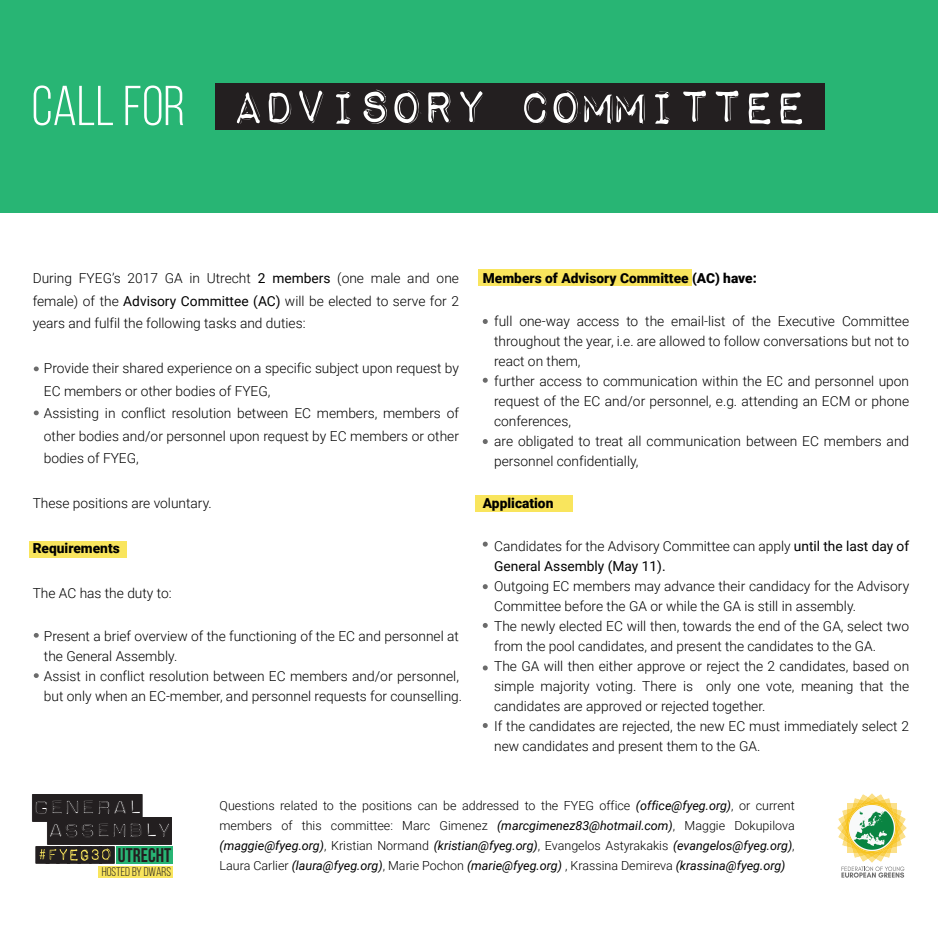
<style>
.page{position:relative;width:938px;height:935px;background:#fff}
.page>*{position:absolute;margin:0;border:0;box-sizing:border-box;transform-origin:0 0}
.t1{font:60.62px "Impact Label Reversed";letter-spacing:-.075em;color:#fff}
.t2{font:39.88px "Dymo";color:#231f20}
.t3{font:700 19.75px "Bebas Neue";color:#231f20}
.t4{font:300 13.75px/20px "Roboto";color:#000}
.t5{font:900 13.75px "Roboto";color:#000}
.t6{font:12.62px "Bebas Neue";color:#231f20}
.t7{font:300 12.5px/20px "Roboto";color:#000;text-align:justify}
.s1{font-family:"Bebas Neue";font-size:56px}
.s2{font-weight:400}
.s3{font-weight:400;font-style:italic}
</style>
<div class="page">
<div style="left:475px;top:495px;width:97px;height:16px;background:#f9e55d"></div>
<div style="left:29px;top:541px;width:97px;height:17px;background:#f9e55d"></div>
<div style="left:478px;top:269px;width:213px;height:16px;background:#f9e55d"></div>
<div style="left:0;top:0;width:938px;height:212px;background:#28b574"></div>
<div style="left:215px;top:84px;width:609px;height:46px;background:#231f20"></div>
<svg style="left:36px;top:846px;width:78px;height:17px"></svg>
<div style="left:116px;top:846px;width:56px;height:17px;background:#28b574"></div>
<div style="left:98px;top:865px;width:74px;height:12px;background:#f9e55d"></div>
<img style="left:837px;top:793px;width:69px;height:69px">
<img style="left:848px;top:804px;width:47px;height:47px">
<svg style="left:841px;top:866px;width:63px;height:11px"></svg>
<svg style="left:34px;top:366px;width:5px;height:5px"></svg>
<svg style="left:34px;top:410px;width:5px;height:5px"></svg>
<svg style="left:34px;top:633px;width:5px;height:4px"></svg>
<svg style="left:34px;top:673px;width:5px;height:4px"></svg>
<svg style="left:482px;top:319px;width:6px;height:5px"></svg>
<svg style="left:482px;top:377px;width:6px;height:5px"></svg>
<svg style="left:482px;top:439px;width:6px;height:5px"></svg>
<svg style="left:482px;top:541px;width:6px;height:5px"></svg>
<svg style="left:482px;top:584px;width:6px;height:5px"></svg>
<svg style="left:482px;top:623px;width:6px;height:4px"></svg>
<svg style="left:482px;top:665px;width:6px;height:5px"></svg>
<svg style="left:482px;top:723px;width:6px;height:5px"></svg>
<h1 class="t1" style="left:32px;top:77px;width:779px"><span class="s1">CALL FOR</span> Advisory Committee</h1>
<p class="t4" style="left:33px;top:266px;width:428px;line-height:22.5px;text-align:justify">During FYEG’s 2017 GA in Utrecht <span class="s2">2 members</span> (one male and one female) of the <span class="s2">Advisory Committee (AC)</span> will be elected to serve for 2 years and fulfil the following tasks and duties:</p>
<p class="t4" style="left:44px;top:356px;width:416px;line-height:22.5px">Provide their shared experience on a specific subject upon request by EC members or other bodies of FYEG,<br>Assisting in conflict resolution between EC members, members of other bodies and/or personnel upon request by EC members or other bodies of FYEG,</p>
<p class="t4" style="left:33px;top:492px;width:181px">These positions are voluntary.</p>
<p class="t5" style="left:33px;top:538px;width:89px">Requirements</p>
<p class="t4" style="left:33px;top:582px;width:140px">The AC has the duty to:</p>
<p class="t4" style="left:44px;top:625px;width:420px">Present a brief overview of the functioning of the EC and personnel at the General Assembly.<br>Assist in conflict resolution between EC members and/or personnel, but only when an EC-member, and personnel requests for counselling.</p>
<p class="t5" style="left:483px;top:268px;width:275px">Members of Advisory Committee (AC) have:</p>
<p class="t4" style="left:494px;top:310px;width:416px">full one-way access to the email-list of the Executive Committee throughout the year, i.e. are allowed to follow conversations but not to react on them,<br>further access to communication within the EC and personnel upon request of the EC and/or personnel, e.g. attending an ECM or phone conferences,<br>are obligated to treat all communication between EC members and personnel confidentially,</p>
<p class="t5" style="left:483px;top:493px;width:72px">Application</p>
<p class="t4" style="left:494px;top:535px;width:416px">Candidates for the Advisory Committee can apply <span class="s2">until the last day of<br>General Assembly (May 11).</span></p>
<p class="t4" style="left:494px;top:575px;width:416px">Outgoing EC members may advance their candidacy for the Advisory Committee before the GA or while the GA is still in assembly.<br>The newly elected EC will then, towards the end of the GA, select two from the pool candidates, and present the candidates to the GA.<br>The GA will then either approve or reject the 2 candidates, based on simple majority voting. There is only one vote, meaning that the candidates are approved or rejected together.<br>If the candidates are rejected, the new EC must immediately select 2 new candidates and present them to the GA.</p>
<h2 class="t2" style="left:33px;top:786px;width:111px">GENERAL</h2>
<h2 class="t2" style="left:48px;top:809px;width:125px">ASSEMBLY</h2>
<h3 class="t3" style="left:118px;top:844px;width:55px">UTRECHT</h3>
<p class="t6" style="left:102px;top:865px;width:71px">HOSTED BY DWARS</p>
<p class="t7" style="left:219px;top:794px;width:576px">Questions related to the positions can be addressed to the FYEG office <span class="s3">(office@fyeg.org)</span>, or current members of this committee: Marc Gimenez <span class="s3">(marcgimenez83@hotmail.com)</span>, Maggie Dokupilova <span class="s3">(maggie@fyeg.org)</span>, Kristian Normand <span class="s3">(kristian@fyeg.org)</span>, Evangelos Astyrakakis <span class="s3">(evangelos@fyeg.org)</span>, Laura Carlier <span class="s3">(laura@fyeg.org)</span>, Marie Pochon <span class="s3">(marie@fyeg.org)</span> , Krassina Demireva <span class="s3">(krassina@fyeg.org)</span></p>
</div>
